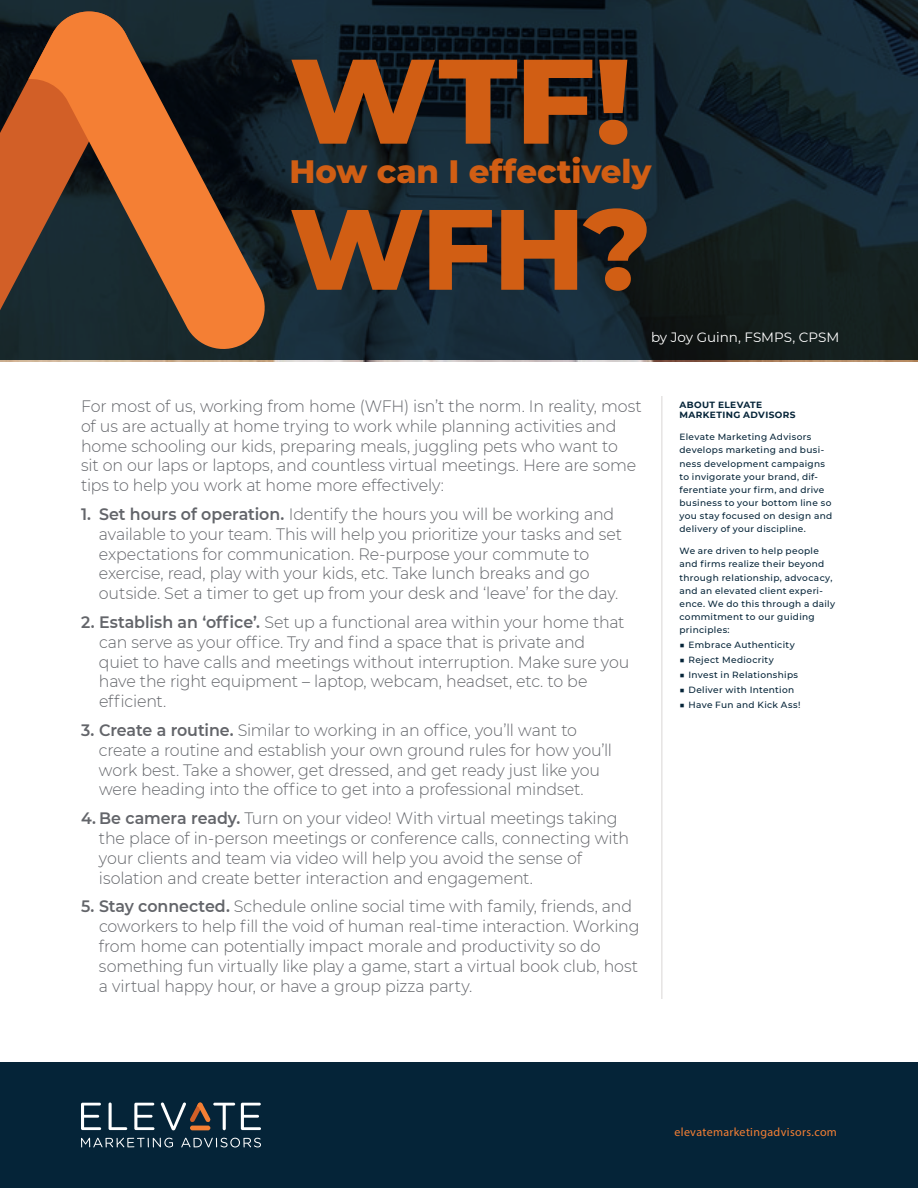
<style>
.page{position:relative;width:918px;height:1188px;background:#fff}
.page>*{position:absolute;margin:0;border:0;box-sizing:border-box;transform-origin:0 0}
.t1{font:800 120px "Montserrat";color:#d15e14;scale:1.04 1}
.t2{font:800 114px "Montserrat";color:#d15e14}
.t3{font:800 33px "Montserrat";color:#d15e14}
.t4{font:300 16.5px/19.8px "Montserrat";letter-spacing:-.01em;color:#63656a;scale:.96 1}
.t5{font:13.5px "Montserrat";color:#fff}
.t6{font:12px "Myriad Pro";letter-spacing:.03em;color:#f47f34}
.t7{font:500 9px/13.2px "Montserrat";letter-spacing:.035em;color:#052438}
.t8{font:700 9px/10.5px "Montserrat";letter-spacing:.045em;color:#052438}
.s1{font-weight:600}
</style>
<div class="page">
<svg style="left:0;top:0;width:918px;height:360px;background:#13232b"></svg>
<hr style="left:662px;top:396px;width:1px;height:603px;background:#d9d7d5">
<div style="left:0;top:1062px;width:918px;height:126px;background:#052438"></div>
<svg style="left:0;top:6px;width:28px;height:349px;background:#723d23"></svg>
<svg style="left:28px;top:6px;width:243px;height:349px;background:#6f462b"></svg>
<svg style="left:81px;top:1103px;width:20px;height:27px"></svg>
<svg style="left:109px;top:1103px;width:18px;height:27px"></svg>
<svg style="left:134px;top:1103px;width:20px;height:27px"></svg>
<svg style="left:241px;top:1103px;width:20px;height:27px"></svg>
<svg style="left:81px;top:1138px;width:92px;height:10px"></svg>
<svg style="left:181px;top:1138px;width:80px;height:10px"></svg>
<svg style="left:161px;top:1102px;width:74px;height:28px"></svg>
<p class="t1" style="left:289px;top:13px;width:331px">WTF!</p>
<p class="t3" style="left:289px;top:147px;width:364px">How can I effectively</p>
<p class="t2" style="left:289px;top:166px;width:364px">WFH?</p>
<p class="t5" style="left:651px;top:327px;width:190px">by Joy Guinn, FSMPS, CPSM</p>
<p class="t4" style="left:81px;top:396px;width:586px">For most of us, working from home (WFH) isn’t the norm. In reality, most of us are actually at home trying to work while planning activities and home schooling our kids, preparing meals, juggling pets who want to<br>sit on our laps or laptops, and countless virtual meetings. Here are some tips to help you work at home more effectively:</p>
<p class="t4" style="left:99px;top:504px;width:546px;text-indent:-18px"><span class="s1">1. Set hours of operation.</span> Identify the hours you will be working and available to your team. This will help you prioritize your tasks and set expectations for communication. Re-purpose your commute to exercise, read, play with your kids, etc. Take lunch breaks and go outside. Set a timer to get up from your desk and ‘leave’ for the day.</p>
<p class="t4" style="left:99px;top:612px;width:554px;text-indent:-18px"><span class="s1">2. Establish an ‘office’.</span> Set up a functional area within your home that can serve as your office. Try and find a space that is private and quiet to have calls and meetings without interruption. Make sure you have the right equipment – laptop, webcam, headset, etc. to be efficient.</p>
<p class="t4" style="left:99px;top:720px;width:536px;text-indent:-18px"><span class="s1">3. Create a routine.</span> Similar to working in an office, you’ll want to create a routine and establish your own ground rules for how you’ll work best. Take a shower, get dressed, and get ready just like you were heading into the office to get into a professional mindset.</p>
<p class="t4" style="left:99px;top:808px;width:554px;text-indent:-18px"><span class="s1">4. Be camera ready.</span> Turn on your video! With virtual meetings taking the place of in-person meetings or conference calls, connecting with your clients and team via video will help you avoid the sense of isolation and create better interaction and engagement.</p>
<p class="t4" style="left:99px;top:896px;width:565px;text-indent:-18px"><span class="s1">5. Stay connected.</span> Schedule online social time with family, friends, and coworkers to help fill the void of human real-time interaction. Working from home can potentially impact morale and productivity so do something fun virtually like play a game, start a virtual book club, host a virtual happy hour, or have a group pizza party.</p>
<p class="t8" style="left:680px;top:399px;width:118px">ABOUT ELEVATE<br>MARKETING ADVISORS</p>
<p class="t7" style="left:680px;top:430px;width:154px">Elevate Marketing Advisors develops marketing and busi&shy;ness development campaigns to invigorate your brand, dif&shy;ferentiate your firm, and drive business to your bottom line so you stay focused on design and delivery of your discipline.</p>
<p class="t7" style="left:680px;top:544px;width:157px">We are driven to help people and firms realize their beyond through relationship, advocacy, and an elevated client experi&shy;ence. We do this through a daily commitment to our guiding principles:</p>
<p class="t7" style="left:680px;top:638px;width:117px">■ Embrace Authenticity</p>
<p class="t7" style="left:680px;top:653px;width:96px">■ Reject Mediocrity</p>
<p class="t7" style="left:680px;top:668px;width:120px">■ Invest in Relationships</p>
<p class="t7" style="left:680px;top:683px;width:116px">■ Deliver with Intention</p>
<p class="t7" style="left:680px;top:698px;width:123px">■ Have Fun and Kick Ass!</p>
<p class="t6" style="left:674px;top:1125px;width:164px">elevatemarketingadvisors.com</p>
</div>
